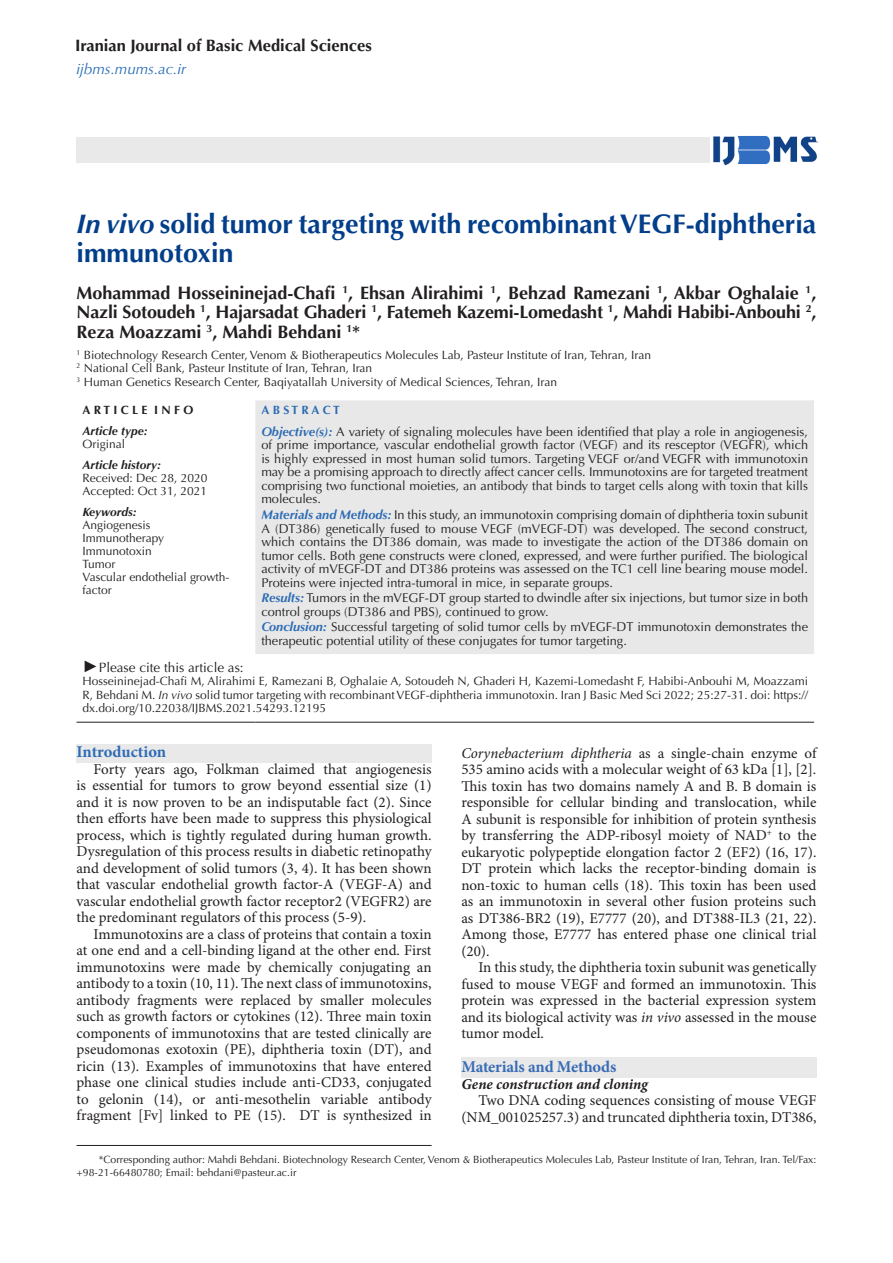
<style>
.page{position:relative;width:893px;height:1263px;background:#fff}
.page>*{position:absolute;margin:0;border:0;box-sizing:border-box;transform-origin:0 0}
.t1{font:700 27px/28.5px "Optima LT Std";color:#023e8a}
.t2{font:700 18px/19.5px "Optima LT Std";letter-spacing:-.005em;color:#231f20;text-align:justify}
.t3{font:700 16.5px "Optima LT Std";color:#231f20}
.t4{font:700 16.5px "Minion Pro";letter-spacing:-.01em;color:#396cb5}
.t5{font:700 16.5px "Minion Pro";letter-spacing:-.005em;color:#2d6cb5}
.t6{font:15px/16.5px "Minion Pro";color:#231f20;text-align:justify}
.t7{font:italic 700 15px "Minion Pro";letter-spacing:-.005em;color:#231f20}
.t8{font:italic 15px "Optima LT Std";color:#296db6}
.t9{font:13.5px "Optima LT Std";color:#231f20}
.t10{font:12.75px/13.5px "Optima LT Std";color:#231f20;text-align:justify}
.Body_Text{font:12px/13.5px "Optima LT Std";color:#231f20}
.t11{font:italic 700 12px "Optima LT Std";color:#231f20}
.t12{font:700 12px "Optima LT Std";color:#231f20}
.t13{font:700 12px "Optima LT Std";color:#2d6cb5}
.t14{font:10.5px/12.6px "Optima LT Std";color:#231f20}
.s1{font-style:italic}
.s2{font-weight:700;font-style:italic;color:#2d6cb5}
.s3{font-family:"Times New Roman";font-style:italic;font-size:16.5px}
</style>
<div class="page">
<hr style="left:77px;top:1145px;width:355px;height:1px;background:#231f20">
<div style="left:255px;top:400px;width:559px;height:254px;background:#e8e8e8"></div>
<hr style="left:77px;top:722px;width:159px;height:1px;background:#231f20">
<svg style="left:236px;top:722px;width:19px;height:1px"></svg>
<hr style="left:255px;top:722px;width:559px;height:1px;background:#231f20">
<div style="left:77px;top:744px;width:355px;height:18px;background:#e9e9e9"></div>
<div style="left:461px;top:1057px;width:355px;height:20px;background:#e9e9e9"></div>
<div style="left:77px;top:137px;width:634px;height:26px;background:#e9e9e9"></div>
<img style="left:713px;top:136px;width:106px;height:30px">
<p class="t3" style="left:75px;top:36px;width:298px">Iranian Journal of Basic Medical Sciences</p>
<p class="t8" style="left:77px;top:61px;width:111px">ijbms.mums.ac.ir</p>
<p class="t1" style="left:77px;top:210px;width:741px"><span class="s1">In vivo</span> solid tumor targeting with recombinant VEGF-diphtheria immunotoxin</p>
<p class="t2" style="left:77px;top:283px;width:741px">Mohammad Hosseininejad-Chafi <sup>1</sup>, Ehsan Alirahimi <sup>1</sup>, Behzad Ramezani <sup>1</sup>, Akbar Oghalaie <sup>1</sup>, Nazli Sotoudeh <sup>1</sup>, Hajarsadat Ghaderi <sup>1</sup>, Fatemeh Kazemi-Lomedasht <sup>1</sup>, Mahdi Habibi-Anbouhi <sup>2</sup>, Reza Moazzami <sup>3</sup>, Mahdi Behdani <sup>1</sup>*</p>
<p class="Body_Text" style="left:77px;top:348px;width:576px"><sup>1</sup> Biotechnology Research Center, Venom &amp; Biotherapeutics Molecules Lab, Pasteur Institute of Iran, Tehran, Iran</p>
<p class="Body_Text" style="left:77px;top:361px;width:297px"><sup>2</sup> National Cell Bank, Pasteur Institute of Iran, Tehran, Iran</p>
<p class="Body_Text" style="left:77px;top:375px;width:482px"><sup>3</sup> Human Genetics Research Center, Baqiyatallah University of Medical Sciences, Tehran, Iran</p>
<p class="t12" style="left:83px;top:403px;width:112px">A R T I C L E I N F O</p>
<p class="t13" style="left:261px;top:403px;width:80px">A B S T R A C T</p>
<p class="t11" style="left:83px;top:424px;width:67px">Article type:</p>
<p class="Body_Text" style="left:83px;top:438px;width:44px">Original</p>
<p class="t10" style="left:261px;top:425px;width:548px"><span class="s2">Objective(s):</span> A variety of signaling molecules have been identified that play a role in angiogenesis, of prime importance, vascular endothelial growth factor (VEGF) and its resceptor (VEGFR), which is highly expressed in most human solid tumors. Targeting VEGF or/and VEGFR with immunotoxin may be a promising approach to directly affect cancer cells. Immunotoxins are for targeted treatment comprising two functional moieties, an antibody that binds to target cells along with toxin that kills molecules.</p>
<p class="t10" style="left:261px;top:508px;width:548px"><span class="s2">Materials and Methods:</span> In this study, an immunotoxin comprising domain of diphtheria toxin subunit A (DT386) genetically fused to mouse VEGF (mVEGF-DT) was developed. The second construct, which contains the DT386 domain, was made to investigate the action of the DT386 domain on tumor cells. Both gene constructs were cloned, expressed, and were further purified. The biological activity of mVEGF-DT and DT386 proteins was assessed on the TC1 cell line bearing mouse model.<br>Proteins were injected intra-tumoral in mice, in separate groups.</p>
<p class="t10" style="left:261px;top:591px;width:548px"><span class="s2">Results:</span> Tumors in the mVEGF-DT group started to dwindle after six injections, but tumor size in both control groups (DT386 and PBS), continued to grow.</p>
<p class="t10" style="left:261px;top:620px;width:548px"><span class="s2">Conclusion:</span> Successful targeting of solid tumor cells by mVEGF-DT immunotoxin demonstrates the therapeutic potential utility of these conjugates for tumor targeting.</p>
<p class="t11" style="left:83px;top:458px;width:80px">Article history:</p>
<p class="Body_Text" style="left:83px;top:472px;width:127px">Received: Dec 28, 2020</p>
<p class="Body_Text" style="left:83px;top:485px;width:126px">Accepted: Oct 31, 2021</p>
<p class="t11" style="left:83px;top:505px;width:56px">Keywords:</p>
<p class="Body_Text" style="left:83px;top:518px;width:70px">Angiogenesis</p>
<p class="Body_Text" style="left:83px;top:532px;width:83px">Immunotherapy</p>
<p class="Body_Text" style="left:83px;top:545px;width:71px">Immunotoxin</p>
<p class="Body_Text" style="left:83px;top:558px;width:34px">Tumor</p>
<p class="Body_Text" style="left:83px;top:571px;width:148px;line-height:13px">Vascular endothelial growth&shy;factor</p>
<p class="t9" style="left:83px;top:659px;width:163px"><span class="s3">►</span>Please cite this article as:</p>
<p class="Body_Text" style="left:83px;top:674px;width:727px;text-align:justify">Hosseininejad-Chafi M, Alirahimi E, Ramezani B, Oghalaie A, Sotoudeh N, Ghaderi H, Kazemi-Lomedasht F, Habibi-Anbouhi M, Moazzami R, Behdani M. <span class="s1">In vivo</span> solid tumor targeting with recombinant VEGF-diphtheria immunotoxin. Iran J Basic Med Sci 2022; 25:27-31. doi: https:// dx.doi.org/10.22038/IJBMS.2021.54293.12195</p>
<p class="t5" style="left:77px;top:740px;width:91px">Introduction</p>
<p class="t6" style="left:77px;top:761px;width:357px;text-indent:17px">Forty years ago, Folkman claimed that angiogenesis is essential for tumors to grow beyond essential size (1) and it is now proven to be an indisputable fact (2). Since then efforts have been made to suppress this physiological process, which is tightly regulated during human growth.<br>Dysregulation of this process results in diabetic retinopathy and development of solid tumors (3, 4). It has been shown that vascular endothelial growth factor-A (VEGF-A) and vascular endothelial growth factor receptor2 (VEGFR2) are the predominant regulators of this process (5-9).</p>
<p class="t6" style="left:77px;top:926px;width:357px;text-indent:17px">Immunotoxins are a class of proteins that contain a toxin at one end and a cell-binding ligand at the other end. First immunotoxins were made by chemically conjugating an antibody to a toxin (10, 11). The next class of immunotoxins, antibody fragments were replaced by smaller molecules such as growth factors or cytokines (12). Three main toxin components of immunotoxins that are tested clinically are pseudomonas exotoxin (PE), diphtheria toxin (DT), and ricin (13). Examples of immunotoxins that have entered phase one clinical studies include anti-CD33, conjugated to gelonin (14), or anti-mesothelin variable antibody fragment [Fv] linked to PE (15). DT is synthesized in</p>
<p class="t6" style="left:461px;top:745px;width:357px"><span class="s1">Corynebacterium diphtheria</span> as a single-chain enzyme of 535 amino acids with a molecular weight of 63 kDa [1], [2].<br>This toxin has two domains namely A and B. B domain is responsible for cellular binding and translocation, while A subunit is responsible for inhibition of protein synthesis by transferring the ADP-ribosyl moiety of NAD<sup>+</sup> to the eukaryotic polypeptide elongation factor 2 (EF2) (16, 17).<br>DT protein which lacks the receptor-binding domain is non-toxic to human cells (18). This toxin has been used as an immunotoxin in several other fusion proteins such as DT386-BR2 (19), E7777 (20), and DT388-IL3 (21, 22).<br>Among those, E7777 has entered phase one clinical trial (20).</p>
<p class="t6" style="left:461px;top:960px;width:357px;text-indent:17px">In this study, the diphtheria toxin subunit was genetically fused to mouse VEGF and formed an immunotoxin. This protein was expressed in the bacterial expression system and its biological activity was <span class="s1">in vivo</span> assessed in the mouse tumor model.</p>
<p class="t4" style="left:461px;top:1055px;width:157px">Materials and Methods</p>
<p class="t7" style="left:461px;top:1073px;width:188px">Gene construction and cloning</p>
<p class="t6" style="left:461px;top:1092px;width:357px;text-align:right">Two DNA coding sequences consisting of mouse VEGF (NM_001025257.3) and truncated diphtheria toxin, DT386,</p>
<p class="t14" style="left:77px;top:1153px;width:741px;text-indent:22px">*Corresponding author: Mahdi Behdani. Biotechnology Research Center, Venom &amp; Biotherapeutics Molecules Lab, Pasteur Institute of Iran, Tehran, Iran. Tel/Fax: +98-21-66480780; Email: behdani@pasteur.ac.ir</p>
</div>
